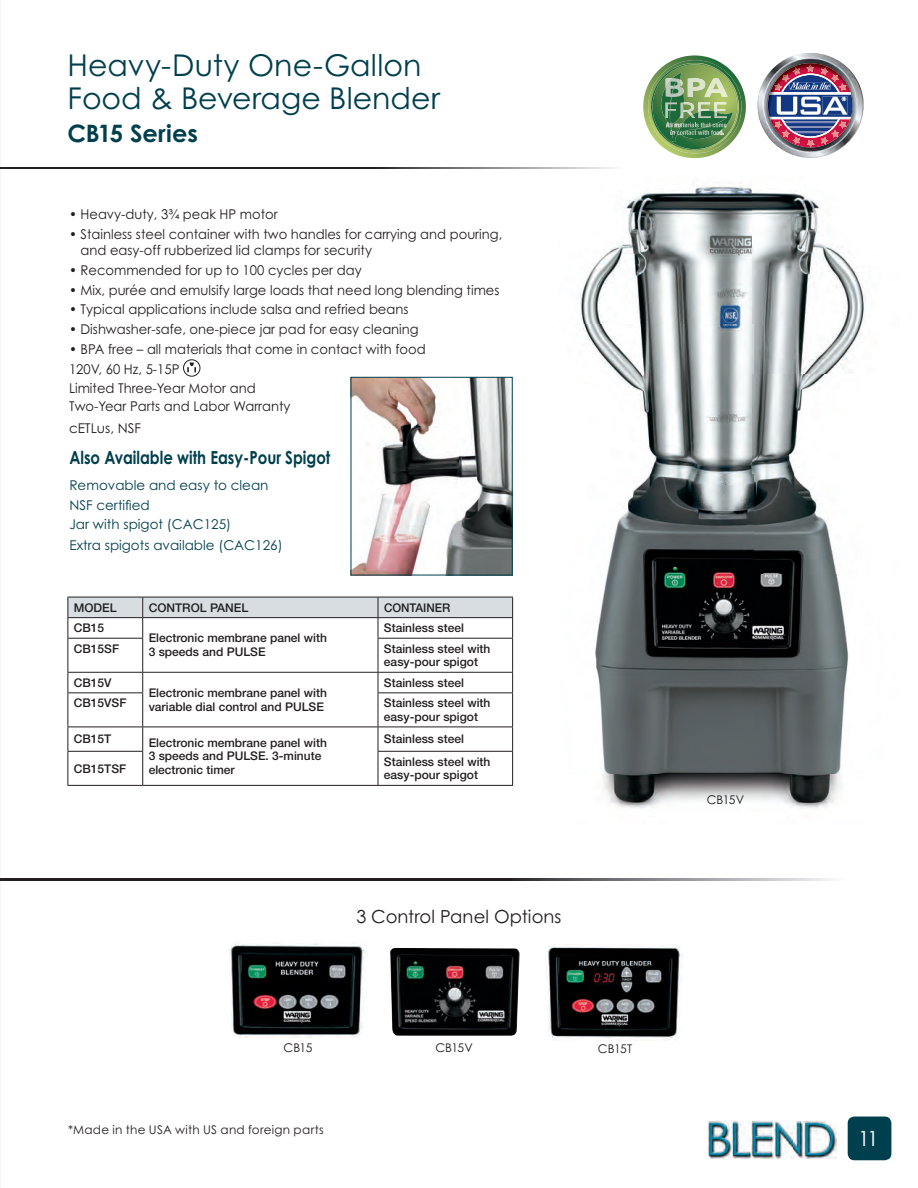
<style>
.page{position:relative;width:918px;height:1188px;background:#fff}
.page>*{position:absolute;margin:0;border:0;box-sizing:border-box;transform-origin:0 0}
.t1{font:30px/33px "Century Gothic Std";color:#003f4d}
.t2{font:700 24px "Century Gothic Std";letter-spacing:-.005em;color:#003f4d}
.t3{font:21px "Century Gothic Std";color:#fff}
.t4{font:700 18px "Century Gothic Std";color:#003f4d;scale:.83 1}
.t5{font:18px "Century Gothic Std";letter-spacing:.005em;color:#231f20}
.t6{font:13.5px/19.8px "Century Gothic Std";color:#231f20}
.t7{font:13.5px/19.4px "Century Gothic Std";color:#003f4d}
.t8{font:500 12px/13.5px "Helvetica Neue LT Std";color:#231f20}
.t9{font:12px "Century Gothic Std";letter-spacing:.02em;color:#231f20}
</style>
<div class="page">
<img style="left:0;top:879px;width:832px;height:1px">
<img style="left:0;top:167px;width:615px;height:2px">
<img style="left:580px;top:182px;width:286px;height:627px">
<img style="left:545px;top:944px;width:135px;height:97px">
<img style="left:229px;top:943px;width:137px;height:95px">
<img style="left:353px;top:379px;width:158px;height:194px">
<div style="left:351px;top:377px;width:162px;height:198px;border:1px solid #003f4d"></div>
<img style="left:390px;top:948px;width:130px;height:88px">
<div style="left:183px;top:360px;width:17px;height:16px;border:1px solid #231f20;border-radius:50%"></div>
<svg style="left:187px;top:363px;width:9px;height:10px"></svg>
<svg style="left:69px;top:638px;width:443px;height:34px"></svg>
<svg style="left:68px;top:597px;width:445px;height:41px"></svg>
<hr style="left:68px;top:638px;width:75px;height:1px;background:#231f20">
<hr style="left:68px;top:639px;width:1px;height:33px;background:#231f20">
<hr style="left:142px;top:639px;width:1px;height:33px;background:#231f20">
<hr style="left:378px;top:638px;width:135px;height:1px;background:#231f20">
<hr style="left:378px;top:639px;width:1px;height:33px;background:#231f20">
<hr style="left:512px;top:639px;width:1px;height:33px;background:#231f20">
<hr style="left:68px;top:672px;width:75px;height:1px;background:#231f20">
<hr style="left:143px;top:672px;width:235px;height:1px;background:#231f20">
<hr style="left:378px;top:672px;width:135px;height:1px;background:#231f20">
<svg style="left:68px;top:673px;width:445px;height:112px"></svg>
<hr style="left:68px;top:751px;width:75px;height:1px;background:#231f20">
<hr style="left:68px;top:752px;width:1px;height:33px;background:#231f20">
<hr style="left:142px;top:752px;width:1px;height:33px;background:#231f20">
<hr style="left:378px;top:751px;width:135px;height:1px;background:#231f20">
<hr style="left:378px;top:752px;width:1px;height:33px;background:#231f20">
<hr style="left:512px;top:752px;width:1px;height:33px;background:#231f20">
<hr style="left:68px;top:785px;width:75px;height:1px;background:#231f20">
<hr style="left:143px;top:785px;width:235px;height:1px;background:#231f20">
<hr style="left:378px;top:785px;width:135px;height:1px;background:#231f20">
<svg style="left:643px;top:55px;width:103px;height:103px"></svg>
<img style="left:758px;top:86px;width:106px;height:72px">
<img style="left:840px;top:117px;width:13px;height:30px">
<img style="left:814px;top:63px;width:37px;height:32px">
<img style="left:770px;top:119px;width:70px;height:28px">
<img style="left:814px;top:74px;width:26px;height:18px">
<img style="left:827px;top:119px;width:13px;height:2px">
<img style="left:781px;top:119px;width:46px;height:19px">
<img style="left:768px;top:95px;width:85px;height:22px">
<img style="left:769px;top:117px;width:82px;height:2px">
<svg style="left:807px;top:140px;width:8px;height:7px"></svg>
<img style="left:800px;top:131px;width:21px;height:2px">
<svg style="left:821px;top:121px;width:26px;height:24px"></svg>
<svg style="left:774px;top:121px;width:26px;height:24px"></svg>
<img style="left:777px;top:99px;width:20px;height:16px">
<img style="left:800px;top:97px;width:21px;height:18px">
<img style="left:823px;top:97px;width:25px;height:18px">
<img style="left:814px;top:82px;width:7px;height:8px">
<svg style="left:821px;top:67px;width:26px;height:24px"></svg>
<svg style="left:768px;top:63px;width:46px;height:36px;background:#846a85"></svg>
<svg style="left:842px;top:97px;width:4px;height:4px"></svg>
<img style="left:710px;top:1122px;width:127px;height:37px">
<img style="left:708px;top:1120px;width:43px;height:38px">
<img style="left:752px;top:1120px;width:31px;height:2px">
<img style="left:794px;top:1120px;width:43px;height:38px">
<div style="left:848px;top:1117px;width:43px;height:43px;background:#003f4d;border-radius:7px"></div>
<h1 class="t1" style="left:68px;top:48px;width:374px">Heavy-Duty One-Gallon<br>Food &amp; Beverage Blender</h1>
<h2 class="t2" style="left:68px;top:118px;width:132px">CB15 Series</h2>
<p class="t6" style="left:69px;top:204px;width:210px">• Heavy-duty, 3¾ peak HP motor</p>
<p class="t6" style="left:81px;top:225px;width:423px;line-height:16.5px;text-indent:-12px">• Stainless steel container with two handles for carrying and pouring, and easy-off rubberized lid clamps for security</p>
<p class="t6" style="left:69px;top:260px;width:294px">• Recommended for up to 100 cycles per day</p>
<p class="t6" style="left:69px;top:280px;width:432px">• Mix, purée and emulsify large loads that need long blending times</p>
<p class="t6" style="left:69px;top:299px;width:341px">• Typical applications include salsa and refried beans</p>
<p class="t6" style="left:69px;top:319px;width:351px">• Dishwasher-safe, one-piece jar pad for easy cleaning</p>
<p class="t6" style="left:69px;top:339px;width:358px">• BPA free – all materials that come in contact with food<br>120V, 60 Hz, 5-15P<br>Limited Three-Year Motor and</p>
<p class="t6" style="left:69px;top:396px;width:223px;line-height:21.3px">Two-Year Parts and Labor Warranty cETLus, NSF</p>
<h3 class="t4" style="left:69px;top:446px;width:316px">Also Available with Easy-Pour Spigot</h3>
<p class="t7" style="left:69px;top:476px;width:201px">Removable and easy to clean<br>NSF certified<br>Jar with spigot (CAC125)</p>
<p class="t7" style="left:69px;top:535px;width:215px">Extra spigots available (CAC126)</p>
<p class="t8" style="left:74px;top:601px;width:44px">MODEL</p>
<p class="t8" style="left:149px;top:601px;width:101px">CONTROL PANEL</p>
<p class="t8" style="left:384px;top:601px;width:68px">CONTAINER</p>
<p class="t8" style="left:74px;top:621px;width:32px">CB15</p>
<p class="t8" style="left:149px;top:631px;width:180px">Electronic membrane panel with<br>3 speeds and PULSE</p>
<p class="t8" style="left:384px;top:621px;width:82px">Stainless steel</p>
<p class="t8" style="left:74px;top:642px;width:47px">CB15SF</p>
<p class="t8" style="left:384px;top:642px;width:108px">Stainless steel with easy-pour spigot</p>
<p class="t8" style="left:74px;top:676px;width:39px">CB15V</p>
<p class="t8" style="left:149px;top:686px;width:180px">Electronic membrane panel with variable dial control and PULSE</p>
<p class="t8" style="left:384px;top:676px;width:82px">Stainless steel</p>
<p class="t8" style="left:74px;top:696px;width:54px">CB15VSF</p>
<p class="t8" style="left:384px;top:696px;width:108px">Stainless steel with easy-pour spigot</p>
<p class="t8" style="left:74px;top:732px;width:39px">CB15T</p>
<p class="t8" style="left:149px;top:736px;width:180px">Electronic membrane panel with<br>3 speeds and PULSE. 3-minute electronic timer</p>
<p class="t8" style="left:384px;top:732px;width:82px">Stainless steel</p>
<p class="t8" style="left:74px;top:761px;width:54px">CB15TSF</p>
<p class="t8" style="left:384px;top:755px;width:108px">Stainless steel with easy-pour spigot</p>
<h3 class="t5" style="left:356px;top:906px;width:207px">3 Control Panel Options</h3>
<p class="t9" style="left:284px;top:1040px;width:30px">CB15</p>
<p class="t9" style="left:435px;top:1041px;width:39px">CB15V</p>
<p class="t9" style="left:598px;top:1042px;width:36px">CB15T</p>
<p class="t9" style="left:68px;top:1122px;width:257px">* Made in the USA with US and foreign parts</p>
<p class="t9" style="left:707px;top:793px;width:39px">CB15V</p>
<h3 class="t3" style="left:858px;top:1126px;width:22px">11</h3>
</div>
